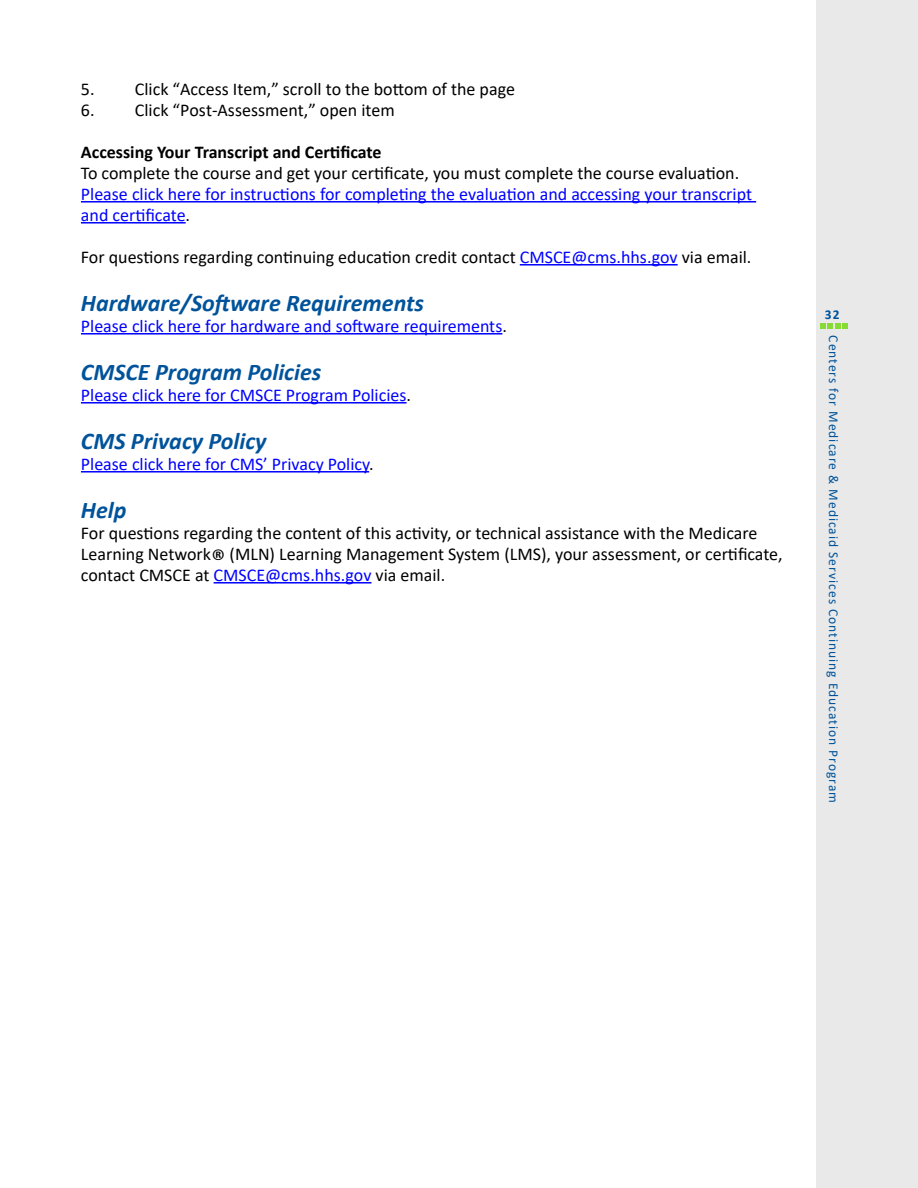
<style>
.page{position:relative;width:918px;height:1188px;background:#fff}
.page>*{position:absolute;margin:0;border:0;box-sizing:border-box;transform-origin:0 0}
.H2_Left{font:italic 700 24px "Calibri";color:#00539b}
.t1{font:18px/21px "Calibri";color:#000}
.t2{font:18px "Calibri";color:#00f}
.t3{font:700 18px "Calibri";color:#000}
.t4{font:13.5px "Calibri";letter-spacing:.075em;color:#00539b}
.t5{font:700 13.5px "Calibri";color:#00539b}
.s1{color:#000}
.s2{color:#00f}
.s3{font-size:28.5px}
</style>
<div class="page">
<div style="left:816px;top:0;width:102px;height:1188px;background:#e9e9e9"></div>
<svg style="left:820px;top:323px;width:28px;height:6px"></svg>
<hr style="left:81px;top:201px;width:675px;height:2px;background:#00f">
<hr style="left:81px;top:222px;width:105px;height:2px;background:#00f">
<hr style="left:520px;top:264px;width:158px;height:2px;background:#00f">
<hr style="left:81px;top:333px;width:421px;height:2px;background:#00f">
<hr style="left:81px;top:402px;width:326px;height:2px;background:#00f">
<hr style="left:81px;top:471px;width:288px;height:2px;background:#00f">
<hr style="left:214px;top:582px;width:157px;height:2px;background:#00f">
<p class="t1" style="left:81px;top:78px;width:436px">5. Click “Access Item,” scroll to the bottom of the page</p>
<p class="t1" style="left:81px;top:99px;width:315px">6. Click “Post-Assessment,” open item</p>
<p class="t3" style="left:81px;top:139px;width:302px">Accessing Your Transcript and Certificate</p>
<p class="t1" style="left:81px;top:162px;width:660px">To complete the course and get your certificate, you must complete the course evaluation.</p>
<p class="t2" style="left:81px;top:181px;width:673px">Please click here for instructions for completing the evaluation and accessing your transcript</p>
<p class="t2" style="left:81px;top:202px;width:111px">and certificate<span class="s1">.</span></p>
<p class="t1" style="left:81px;top:246px;width:672px">For questions regarding continuing education credit contact <span class="s2">CMSCE@cms.hhs.gov</span> via email.</p>
<p class="H2_Left" style="left:81px;top:286px;width:345px">Hardware/Software Requirements</p>
<p class="t2" style="left:81px;top:313px;width:427px">Please click here for hardware and software requirements<span class="s1">.</span></p>
<p class="H2_Left" style="left:81px;top:355px;width:242px">CMSCE Program Policies</p>
<p class="t2" style="left:81px;top:382px;width:332px">Please click here for CMSCE Program Policies<span class="s1">.</span></p>
<p class="H2_Left" style="left:81px;top:424px;width:187px">CMS Privacy Policy</p>
<p class="t2" style="left:81px;top:451px;width:294px">Please click here for CMS’ Privacy Policy<span class="s1">.</span></p>
<p class="H2_Left" style="left:81px;top:493px;width:47px">Help</p>
<p class="t1" style="left:81px;top:522px;width:703px">For questions regarding the content of this activity, or technical assistance with the Medicare<br>Learning Network<span class="s3">®</span> (MLN) Learning Management System (LMS), your assessment, or certificate, contact CMSCE at <span class="s2">CMSCE@cms.hhs.gov</span> via email.</p>
<p class="t5" style="left:825px;top:305px;width:16px">32</p>
<p class="t4" style="left:843px;top:335px;width:469px;rotate:90deg">Centers for Medicare &amp; Medicaid Services Continuing Education Program</p>
</div>
